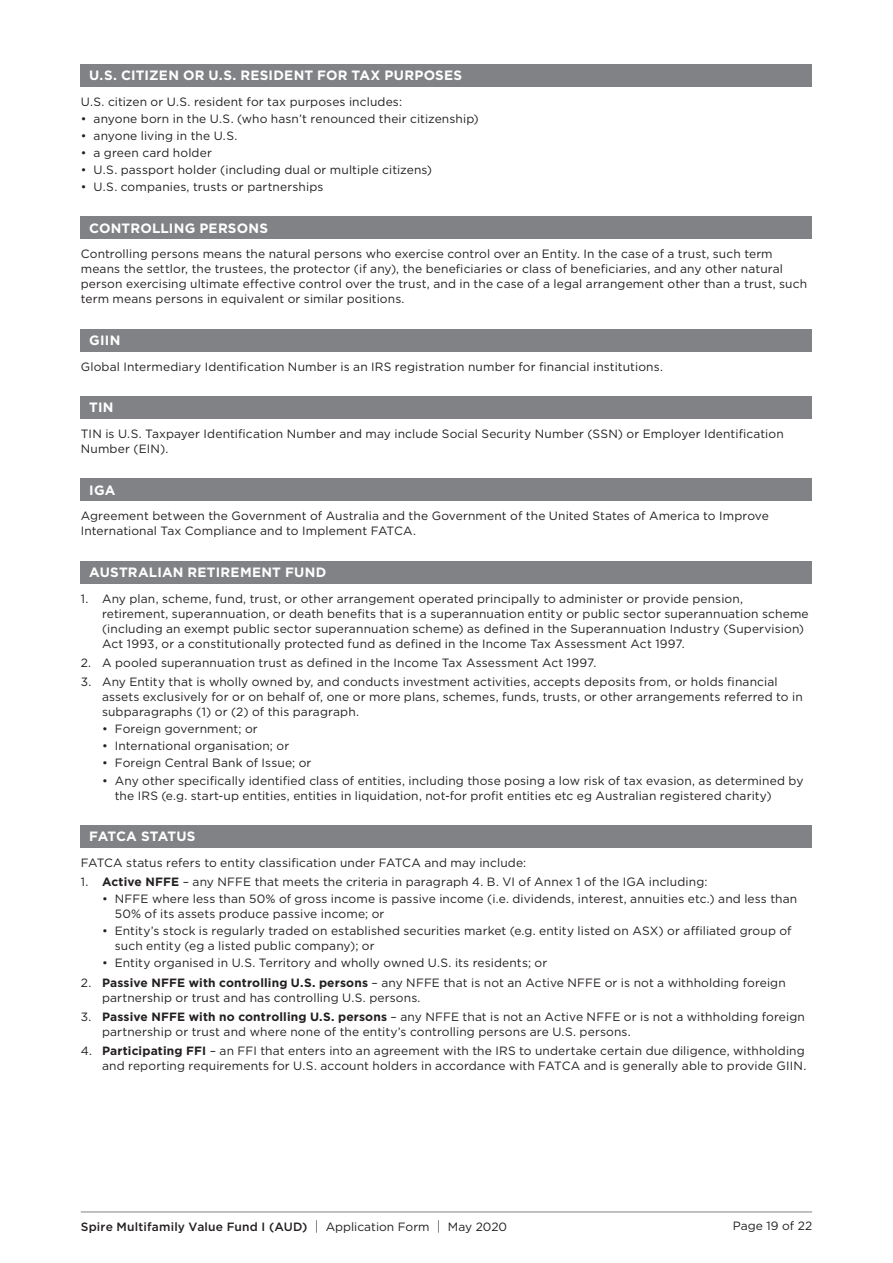
<style>
.page{position:relative;width:893px;height:1263px;background:#fff}
.page>*{position:absolute;margin:0;border:0;box-sizing:border-box;transform-origin:0 0}
.t1{font:700 13.5px "Gotham";letter-spacing:.015em;color:#fff}
.t2{font:700 13.5px "Gotham";letter-spacing:-.005em;color:#fff}
.t3{font:12px/15px "Gotham";letter-spacing:.01em;color:#231f20}
.t4{font:500 12px "Gotham";letter-spacing:.015em;color:#231f20}
.s1{font-weight:700}
.s2{font-weight:300;font-size:13.5px}
.s3{font-weight:400}
</style>
<div class="page">
<hr style="left:81px;top:1211px;width:731px;height:1px;background:#808285">
<div style="left:81px;top:64px;width:731px;height:22px;background:#808285"></div>
<div style="left:81px;top:217px;width:731px;height:22px;background:#808285"></div>
<div style="left:81px;top:329px;width:731px;height:22px;background:#808285"></div>
<div style="left:81px;top:396px;width:731px;height:23px;background:#808285"></div>
<div style="left:81px;top:478px;width:731px;height:23px;background:#808285"></div>
<div style="left:81px;top:561px;width:731px;height:22px;background:#808285"></div>
<div style="left:81px;top:825px;width:731px;height:22px;background:#808285"></div>
<p class="t1" style="left:89px;top:66px;width:374px">U.S. CITIZEN OR U.S. RESIDENT FOR TAX PURPOSES</p>
<p class="t3" style="left:81px;top:94px;width:323px">U.S. citizen or U.S. resident for tax purposes includes:</p>
<p class="t3" style="left:81px;top:111px;width:399px">• anyone born in the U.S. (who hasn’t renounced their citizenship)</p>
<p class="t3" style="left:81px;top:128px;width:158px">• anyone living in the U.S.</p>
<p class="t3" style="left:81px;top:145px;width:133px">• a green card holder</p>
<p class="t3" style="left:81px;top:162px;width:353px">• U.S. passport holder (including dual or multiple citizens)</p>
<p class="t3" style="left:81px;top:179px;width:244px">• U.S. companies, trusts or partnerships</p>
<p class="t1" style="left:89px;top:219px;width:180px">CONTROLLING PERSONS</p>
<p class="t3" style="left:81px;top:246px;width:728px">Controlling persons means the natural persons who exercise control over an Entity. In the case of a trust, such term means the settlor, the trustees, the protector (if any), the beneficiaries or class of beneficiaries, and any other natural person exercising ultimate effective control over the trust, and in the case of a legal arrangement other than a trust, such term means persons in equivalent or similar positions.</p>
<p class="t1" style="left:89px;top:331px;width:33px">GIIN</p>
<p class="t3" style="left:81px;top:359px;width:584px">Global Intermediary Identification Number is an IRS registration number for financial institutions.</p>
<p class="t1" style="left:89px;top:399px;width:26px">TIN</p>
<p class="t3" style="left:81px;top:426px;width:704px">TIN is U.S. Taxpayer Identification Number and may include Social Security Number (SSN) or Employer Identification<br>Number (EIN).</p>
<p class="t1" style="left:89px;top:481px;width:28px">IGA</p>
<p class="t3" style="left:81px;top:508px;width:690px">Agreement between the Government of Australia and the Government of the United States of America to Improve<br>International Tax Compliance and to Implement FATCA.</p>
<p class="t1" style="left:89px;top:563px;width:238px">AUSTRALIAN RETIREMENT FUND</p>
<p class="t3" style="left:102px;top:590px;width:708px;text-indent:-21px">1. Any plan, scheme, fund, trust, or other arrangement operated principally to administer or provide pension, retirement, superannuation, or death benefits that is a superannuation entity or public sector superannuation scheme (including an exempt public sector superannuation scheme) as defined in the Superannuation Industry (Supervision)<br>Act 1993, or a constitutionally protected fund as defined in the Income Tax Assessment Act 1997.</p>
<p class="t3" style="left:81px;top:655px;width:517px">2. A pooled superannuation trust as defined in the Income Tax Assessment Act 1997.</p>
<p class="t3" style="left:102px;top:674px;width:702px;text-indent:-21px">3. Any Entity that is wholly owned by, and conducts investment activities, accepts deposits from, or holds financial assets exclusively for or on behalf of, one or more plans, schemes, funds, trusts, or other arrangements referred to in subparagraphs (1) or (2) of this paragraph.</p>
<p class="t3" style="left:102px;top:721px;width:157px">• Foreign government; or</p>
<p class="t3" style="left:102px;top:738px;width:189px">• International organisation; or</p>
<p class="t3" style="left:102px;top:755px;width:211px">• Foreign Central Bank of Issue; or</p>
<p class="t3" style="left:115px;top:772px;width:690px;text-indent:-13px">• Any other specifically identified class of entities, including those posing a low risk of tax evasion, as determined by the IRS (e.g. start-up entities, entities in liquidation, not-for profit entities etc eg Australian registered charity)</p>
<p class="t2" style="left:89px;top:827px;width:108px">FATCA STATUS</p>
<p class="t3" style="left:81px;top:855px;width:447px">FATCA status refers to entity classification under FATCA and may include:</p>
<p class="t3" style="left:81px;top:874px;width:628px">1. <span class="s1">Active NFFE</span> – any NFFE that meets the criteria in paragraph 4. B. VI of Annex 1 of the IGA including:</p>
<p class="t3" style="left:115px;top:891px;width:684px;text-indent:-13px">• NFFE where less than 50% of gross income is passive income (i.e. dividends, interest, annuities etc.) and less than<br>50% of its assets produce passive income; or</p>
<p class="t3" style="left:115px;top:923px;width:678px;text-indent:-13px">• Entity’s stock is regularly traded on established securities market (e.g. entity listed on ASX) or affiliated group of such entity (eg a listed public company); or</p>
<p class="t3" style="left:102px;top:955px;width:447px">• Entity organised in U.S. Territory and wholly owned U.S. its residents; or</p>
<p class="t3" style="left:102px;top:975px;width:685px;text-indent:-21px">2. <span class="s1">Passive NFFE with controlling U.S. persons</span> – any NFFE that is not an Active NFFE or is not a withholding foreign partnership or trust and has controlling U.S. persons.</p>
<p class="t3" style="left:102px;top:1009px;width:704px;text-indent:-21px">3. <span class="s1">Passive NFFE with no controlling U.S. persons</span> – any NFFE that is not an Active NFFE or is not a withholding foreign partnership or trust and where none of the entity’s controlling persons are U.S. persons.</p>
<p class="t3" style="left:81px;top:1043px;width:727px;text-align:right">4. <span class="s1">Participating FFI</span> – an FFI that enters into an agreement with the IRS to undertake certain due diligence, withholding and reporting requirements for U.S. account holders in accordance with FATCA and is generally able to provide GIIN.</p>
<p class="t4" style="left:81px;top:1219px;width:428px">Spire Multifamily Value Fund I (AUD) <span class="s2">|</span> <span class="s3">Application Form</span> <span class="s2">|</span> <span class="s3">May 2020</span></p>
<p class="t3" style="left:733px;top:1218px;width:81px">Page 19 of 22</p>
</div>
